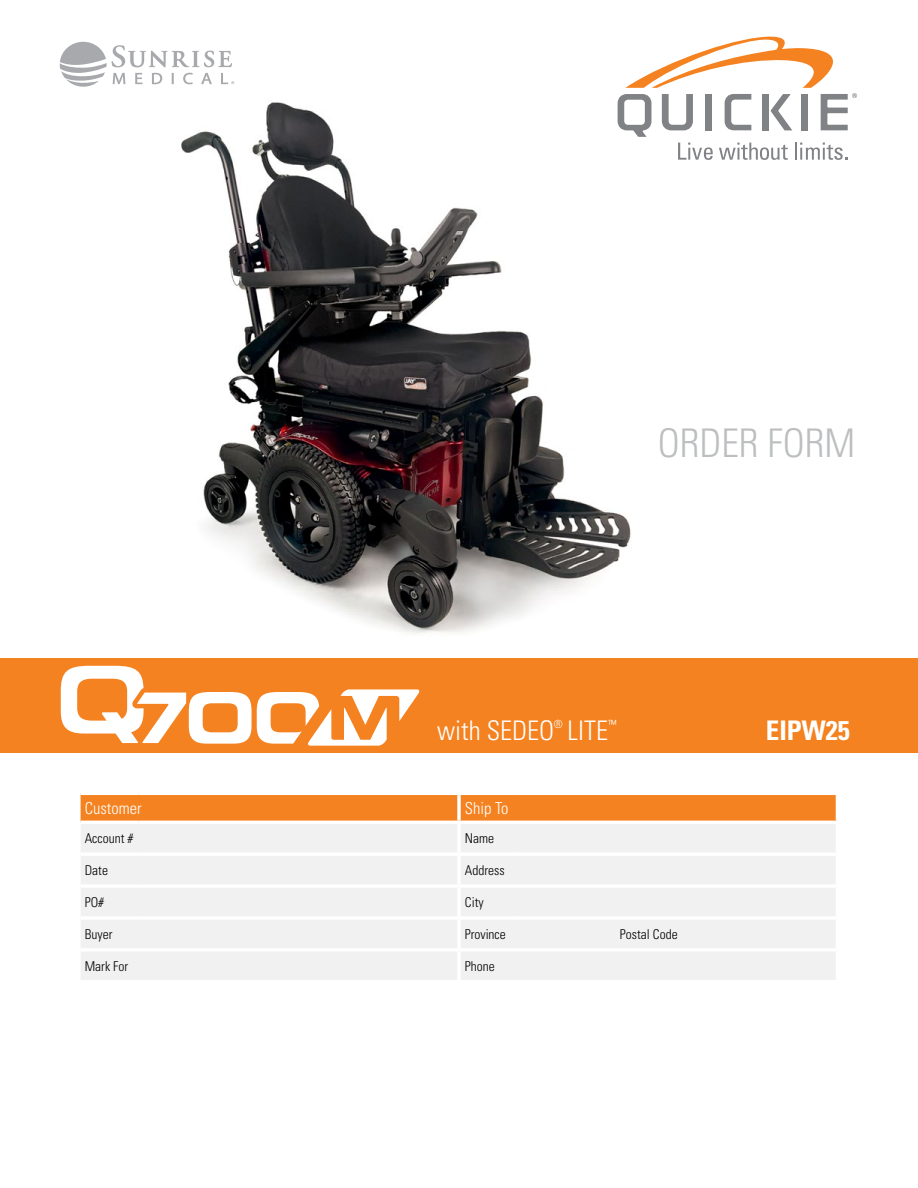
<style>
.page{position:relative;width:918px;height:1188px;background:#fff}
.page>*{position:absolute;margin:0;border:0;box-sizing:border-box;transform-origin:0 0}
.t1{font:300 condensed 39.45px "Univers LT Std";color:#bcbec0}
.t2{font:300 condensed 27px "Univers LT Std";color:#fff}
.t3{font:700 condensed 27px "Univers LT Std";color:#fff}
.t4{font:300 condensed 16.5px "Univers LT Std";color:#fff}
.t5{font:300 condensed 13.5px "Univers LT Std";color:#000}
.t6{font:300 condensed 11.25px "Univers LT Std";color:#fff}
</style>
<div class="page">
<img style="left:116px;top:82px;width:555px;height:577px">
<svg style="left:60px;top:42px;width:174px;height:45px"></svg>
<div style="left:0;top:659px;width:918px;height:94px;background:#f58220"></div>
<svg style="left:61px;top:666px;width:359px;height:80px"></svg>
<div style="left:81px;top:795px;width:755px;height:26px;background:#f58220"></div>
<div style="left:81px;top:824px;width:755px;height:156px;background:#f1f1f2"></div>
<svg style="left:457px;top:795px;width:4px;height:26px"></svg>
<hr style="left:516px;top:852px;width:323px;height:4px;background:#fff">
<hr style="left:516px;top:884px;width:323px;height:4px;background:#fff">
<hr style="left:516px;top:916px;width:323px;height:4px;background:#fff">
<hr style="left:516px;top:948px;width:323px;height:4px;background:#fff">
<hr style="left:81px;top:852px;width:58px;height:4px;background:#fff">
<hr style="left:139px;top:852px;width:320px;height:4px;background:#fff">
<hr style="left:459px;top:852px;width:57px;height:4px;background:#fff">
<hr style="left:81px;top:884px;width:58px;height:4px;background:#fff">
<hr style="left:139px;top:884px;width:320px;height:4px;background:#fff">
<hr style="left:459px;top:884px;width:57px;height:4px;background:#fff">
<hr style="left:81px;top:916px;width:58px;height:4px;background:#fff">
<hr style="left:139px;top:916px;width:320px;height:4px;background:#fff">
<hr style="left:459px;top:916px;width:57px;height:4px;background:#fff">
<hr style="left:81px;top:948px;width:58px;height:4px;background:#fff">
<hr style="left:139px;top:948px;width:320px;height:4px;background:#fff">
<hr style="left:459px;top:948px;width:57px;height:4px;background:#fff">
<hr style="left:457px;top:824px;width:4px;height:28px;background:#fff">
<hr style="left:457px;top:856px;width:4px;height:28px;background:#fff">
<hr style="left:457px;top:888px;width:4px;height:28px;background:#fff">
<hr style="left:457px;top:920px;width:4px;height:28px;background:#fff">
<hr style="left:457px;top:952px;width:4px;height:28px;background:#fff">
<svg style="left:618px;top:36px;width:239px;height:101px"></svg>
<svg style="left:678px;top:143px;width:35px;height:17px"></svg>
<svg style="left:719px;top:143px;width:69px;height:17px"></svg>
<svg style="left:795px;top:143px;width:52px;height:17px"></svg>
<h1 class="t1" style="left:658px;top:420px;width:199px">ORDER FORM</h1>
<h2 class="t2" style="left:437px;top:714px;width:172px">with SEDEO<sup>®</sup> LITE</h2>
<p class="t6" style="left:608px;top:717px;width:10px">™</p>
<h2 class="t3" style="left:766px;top:713px;width:85px">EIPW25</h2>
<p class="t4" style="left:85px;top:798px;width:58px">Customer</p>
<p class="t4" style="left:465px;top:798px;width:45px">Ship To</p>
<p class="t5" style="left:85px;top:830px;width:50px">Account #</p>
<p class="t5" style="left:465px;top:830px;width:31px">Name</p>
<p class="t5" style="left:85px;top:862px;width:25px">Date</p>
<p class="t5" style="left:465px;top:862px;width:41px">Address</p>
<p class="t5" style="left:85px;top:894px;width:21px">PO#</p>
<p class="t5" style="left:465px;top:894px;width:20px">City</p>
<p class="t5" style="left:85px;top:926px;width:29px">Buyer</p>
<p class="t5" style="left:465px;top:926px;width:42px">Province</p>
<p class="t5" style="left:620px;top:926px;width:59px">Postal Code</p>
<p class="t5" style="left:85px;top:958px;width:45px">Mark For</p>
<p class="t5" style="left:465px;top:958px;width:31px">Phone</p>
</div>
